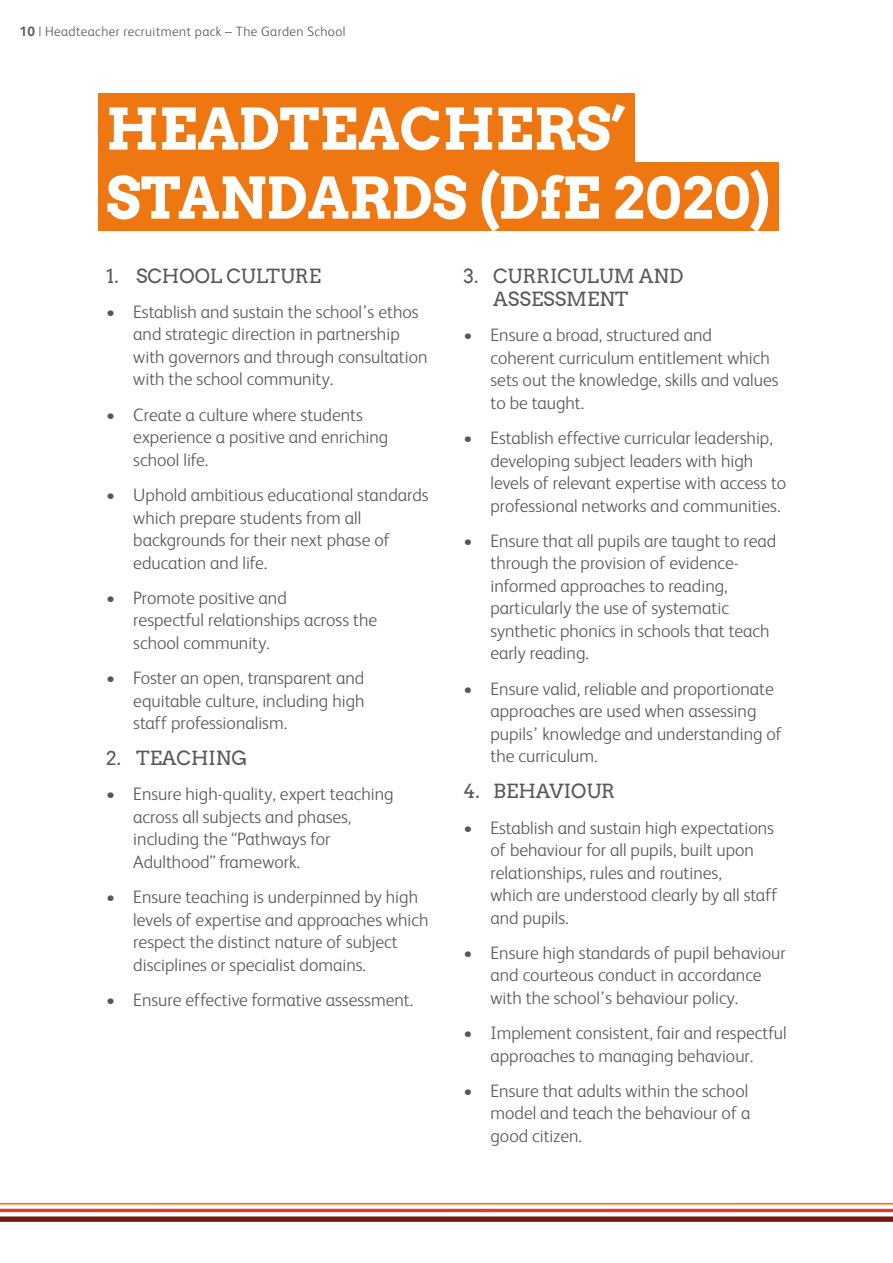
<style>
.page{position:relative;width:893px;height:1263px;background:#fff}
.page>*{position:absolute;margin:0;border:0;box-sizing:border-box;transform-origin:0 0}
.section_header{font:700 57px "Arvo";color:#fff}
.t1{font:19.5px/23.4px "Arvo";color:#575756}
.t2{font:300 18px/22.5px "FS Albert";color:#575756}
.t3{font:300 13.5px "FS Albert";letter-spacing:.03em;color:#575756}
.s1{font-weight:700}
</style>
<div class="page">
<div style="left:98px;top:94px;width:536px;height:68px;background:#e71"></div>
<div style="left:98px;top:163px;width:680px;height:68px;background:#e71"></div>
<svg style="left:0;top:1202px;width:893px;height:20px"></svg>
<p class="t3" style="left:20px;top:22px;width:327px"><span class="s1">10</span> | Headteacher recruitment pack – The Garden School</p>
<p class="section_header" style="left:106px;top:93px;width:521px">HEADTEACHERS’</p>
<p class="section_header" style="left:106px;top:162px;width:665px">STANDARDS (DfE 2020)</p>
<p class="t1" style="left:106px;top:264px;width:216px">1. SCHOOL CULTURE</p>
<p class="t2" style="left:133px;top:300px;width:296px;text-indent:-27px">• Establish and sustain the school’s ethos and strategic direction in partnership with governors and through consultation with the school community.</p>
<p class="t2" style="left:133px;top:402px;width:257px;text-indent:-27px">• Create a culture where students experience a positive and enriching school life.</p>
<p class="t2" style="left:133px;top:483px;width:297px;text-indent:-27px">• Uphold ambitious educational standards which prepare students from all backgrounds for their next phase of education and life.</p>
<p class="t2" style="left:133px;top:585px;width:245px;text-indent:-27px">• Promote positive and<br>respectful relationships across the school community.</p>
<p class="t2" style="left:133px;top:666px;width:233px;text-align:justify;text-indent:-27px">• Foster an open, transparent and equitable culture, including high staff professionalism.</p>
<p class="t1" style="left:106px;top:746px;width:143px">2. TEACHING</p>
<p class="t2" style="left:133px;top:782px;width:262px;text-indent:-27px">• Ensure high-quality, expert teaching across all subjects and phases, including the “Pathways for<br>Adulthood” framework.</p>
<p class="t2" style="left:133px;top:885px;width:297px;text-indent:-27px">• Ensure teaching is underpinned by high levels of expertise and approaches which respect the distinct nature of subject disciplines or specialist domains.</p>
<p class="t2" style="left:106px;top:988px;width:308px">• Ensure effective formative assessment.</p>
<p class="t1" style="left:493px;top:264px;width:192px;text-indent:-30px">3. CURRICULUM AND<br>ASSESSMENT</p>
<p class="t2" style="left:490px;top:323px;width:290px;text-indent:-27px">• Ensure a broad, structured and coherent curriculum entitlement which sets out the knowledge, skills and values to be taught.</p>
<p class="t2" style="left:490px;top:426px;width:297px;text-indent:-27px">• Establish effective curricular leadership, developing subject leaders with high levels of relevant expertise with access to professional networks and communities.</p>
<p class="t2" style="left:490px;top:529px;width:287px;text-indent:-27px">• Ensure that all pupils are taught to read through the provision of evidence&shy;informed approaches to reading, particularly the use of systematic synthetic phonics in schools that teach early reading.</p>
<p class="t2" style="left:490px;top:676px;width:293px;text-indent:-27px">• Ensure valid, reliable and proportionate approaches are used when assessing pupils’ knowledge and understanding of the curriculum.</p>
<p class="t1" style="left:463px;top:780px;width:153px">4. BEHAVIOUR</p>
<p class="t2" style="left:490px;top:815px;width:289px;text-indent:-27px">• Establish and sustain high expectations of behaviour for all pupils, built upon relationships, rules and routines,<br>which are understood clearly by all staff and pupils.</p>
<p class="t2" style="left:490px;top:941px;width:297px;text-indent:-27px">• Ensure high standards of pupil behaviour and courteous conduct in accordance with the school’s behaviour policy.</p>
<p class="t2" style="left:463px;top:1021px;width:325px;text-align:center">• Implement consistent, fair and respectful approaches to managing behaviour.</p>
<p class="t2" style="left:490px;top:1079px;width:261px;text-align:justify;text-indent:-27px">• Ensure that adults within the school model and teach the behaviour of a good citizen.</p>
</div>
